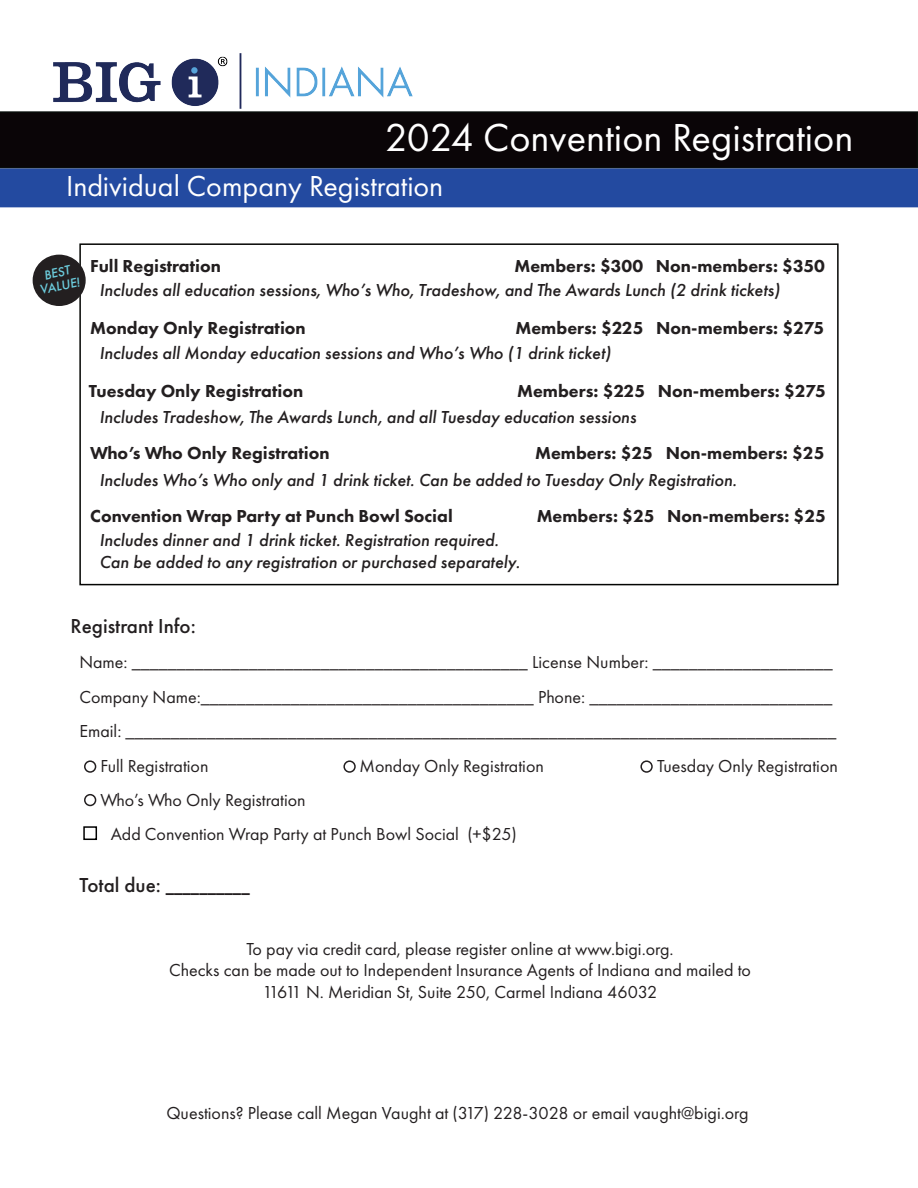
<style>
.page{position:relative;width:918px;height:1188px;background:#fff}
.page>*{position:absolute;margin:0;border:0;box-sizing:border-box;transform-origin:0 0}
.t1{font:40.5px "Futura PT";color:#fff}
.t2{font:30px "Futura PT";color:#fff}
.t3{font:500 21px "Futura PT";color:#231f20}
.t4{font:18px "Futura PT";color:#231f20}
.t5{font:italic 500 18px "Futura PT";color:#231f20}
.t6{font:800 18px "Futura PT";color:#231f20}
.t7{font:italic 500 13.5px "Futura PT";color:#6cccdc}
</style>
<div class="page">
<div style="left:0;top:111px;width:918px;height:57px;background:#0a0507"></div>
<img style="left:54px;top:53px;width:359px;height:55px">
<div style="left:0;top:168px;width:918px;height:39px;background:#234aa0"></div>
<div style="left:79px;top:243px;width:760px;height:342px;border:2px solid #040503"></div>
<div style="left:33px;top:255px;width:52px;height:50px;background:#231f20;border-radius:50%"></div>
<div style="left:33px;top:255px;width:53px;height:51px;border:2px solid #231f20;border-radius:50%"></div>
<div style="left:84px;top:760px;width:12px;height:13px;border:2px solid #231f20;border-radius:50%"></div>
<div style="left:84px;top:794px;width:12px;height:12px;border:2px solid #231f20;border-radius:50%"></div>
<div style="left:640px;top:760px;width:13px;height:13px;border:2px solid #231f20;border-radius:50%"></div>
<div style="left:343px;top:760px;width:13px;height:13px;border:2px solid #231f20;border-radius:50%"></div>
<div style="left:83px;top:826px;width:14px;height:14px;border:2px solid #000"></div>
<p class="t1" style="left:385px;top:114px;width:470px">2024 Convention Registration</p>
<p class="t2" style="left:66px;top:168px;width:379px">Individual Company Registration</p>
<p class="t7" style="left:42px;top:267px;width:28px;rotate:-12deg">BEST</p>
<p class="t7" style="left:38px;top:282px;width:42px;rotate:-12deg">VALUE!</p>
<p class="t6" style="left:90px;top:255px;width:132px">Full Registration</p>
<p class="t6" style="left:514px;top:255px;width:312px">Members: $300 Non-members: $350</p>
<p class="t5" style="left:99px;top:279px;width:682px">Includes all education sessions, Who’s Who, Tradeshow, and The Awards Lunch (2 drink tickets)</p>
<p class="t6" style="left:90px;top:317px;width:217px">Monday Only Registration</p>
<p class="t6" style="left:516px;top:317px;width:310px">Members: $225 Non-members: $275</p>
<p class="t5" style="left:99px;top:342px;width:513px">Includes all Monday education sessions and Who’s Who (1 drink ticket)</p>
<p class="t6" style="left:89px;top:380px;width:216px">Tuesday Only Registration</p>
<p class="t6" style="left:517px;top:380px;width:310px">Members: $225 Non-members: $275</p>
<p class="t5" style="left:99px;top:405px;width:538px">Includes Tradeshow, The Awards Lunch, and all Tuesday education sessions</p>
<p class="t6" style="left:90px;top:442px;width:241px">Who’s Who Only Registration</p>
<p class="t6" style="left:535px;top:442px;width:291px">Members: $25 Non-members: $25</p>
<p class="t5" style="left:99px;top:468px;width:639px">Includes Who’s Who only and 1 drink ticket. Can be added to Tuesday Only Registration.</p>
<p class="t6" style="left:90px;top:505px;width:364px">Convention Wrap Party at Punch Bowl Social</p>
<p class="t6" style="left:537px;top:505px;width:291px">Members: $25 Non-members: $25</p>
<p class="t5" style="left:99px;top:529px;width:401px">Includes dinner and 1 drink ticket. Registration required.</p>
<p class="t5" style="left:99px;top:551px;width:422px">Can be added to any registration or purchased separately.</p>
<p class="t3" style="left:71px;top:613px;width:127px">Registrant Info:</p>
<p class="t4" style="left:79px;top:652px;width:755px">Name: ____________________________________________ License Number: ____________________</p>
<p class="t4" style="left:79px;top:686px;width:755px">Company Name:_____________________________________ Phone: ___________________________</p>
<p class="t4" style="left:79px;top:721px;width:759px">Email: _______________________________________________________________________________</p>
<p class="t4" style="left:100px;top:755px;width:110px">Full Registration</p>
<p class="t4" style="left:359px;top:755px;width:186px">Monday Only Registration</p>
<p class="t4" style="left:657px;top:755px;width:182px">Tuesday Only Registration</p>
<p class="t4" style="left:100px;top:790px;width:207px">Who’s Who Only Registration</p>
<p class="t4" style="left:111px;top:823px;width:408px">Add Convention Wrap Party at Punch Bowl Social (+$25)</p>
<p class="t3" style="left:79px;top:872px;width:172px">Total due: __________</p>
<p class="t4" style="left:246px;top:938px;width:429px">To pay via credit card, please register online at www.bigi.org.</p>
<p class="t4" style="left:169px;top:960px;width:583px">Checks can be made out to Independent Insurance Agents of Indiana and mailed to</p>
<p class="t4" style="left:263px;top:981px;width:396px">11611 N. Meridian St, Suite 250, Carmel Indiana 46032</p>
<p class="t4" style="left:166px;top:1103px;width:584px">Questions? Please call Megan Vaught at (317) 228-3028 or email vaught@bigi.org</p>
</div>
